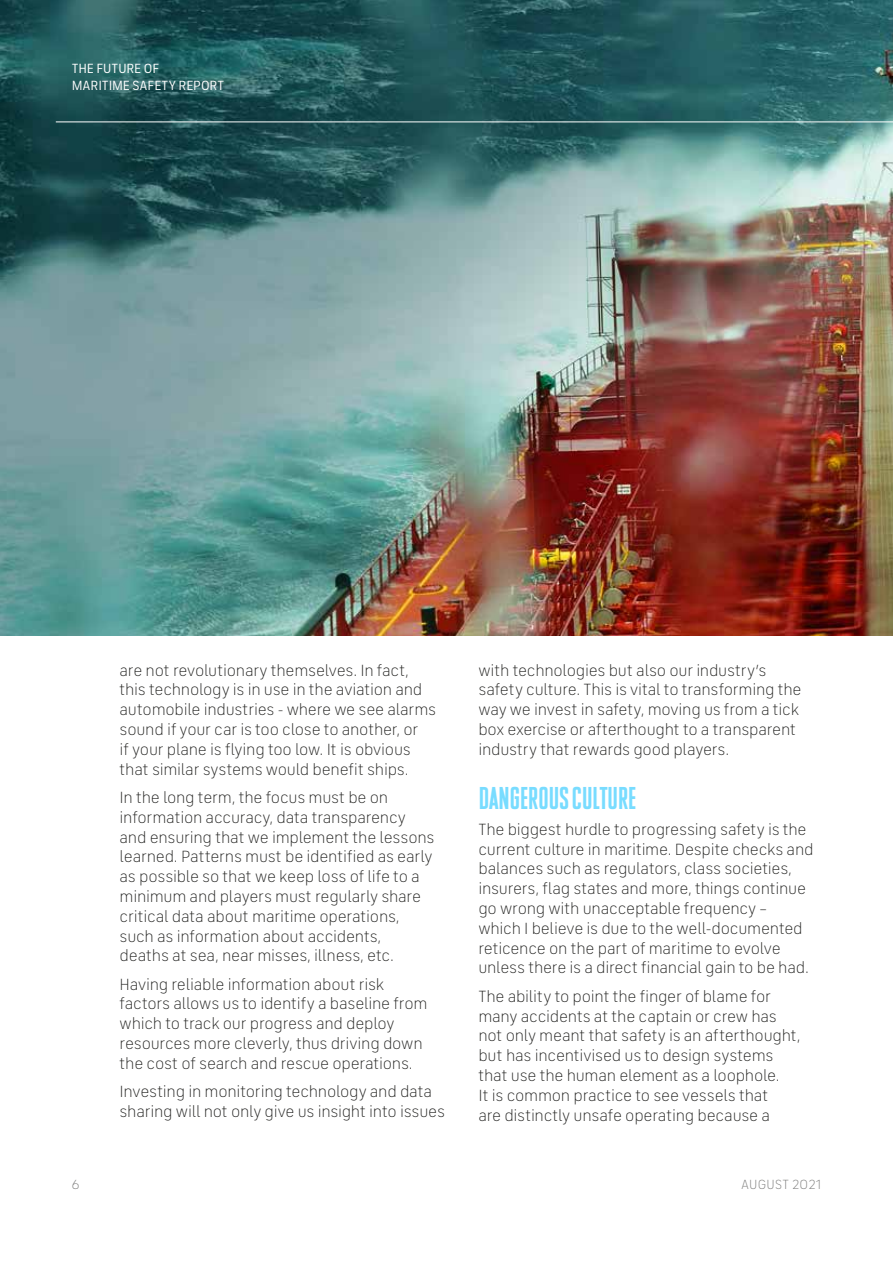
<style>
.page{position:relative;width:893px;height:1263px;background:#fff}
.page>*{position:absolute;margin:0;border:0;box-sizing:border-box;transform-origin:0 0}
.t1{font:31.5px "Inmarsat Infinite Standard";letter-spacing:-.02em;color:#78dcff}
.t2{font:300 16.5px/19.8px "FS Industrie";letter-spacing:-.015em;color:#1d1d1b}
.t3{font:13.5px/16.5px "FS Industrie";letter-spacing:-.005em;color:#fff}
.t4{font:300 13.5px "FS Industrie";letter-spacing:.02em;color:#777776}
</style>
<div class="page">
<img style="left:0;top:0;width:893px;height:635px">
<hr style="left:56px;top:121px;width:837px;height:1px;background:#fff">
<p class="t3" style="left:72px;top:61px;width:154px">THE FUTURE OF<br>MARITIME SAFETY REPORT</p>
<p class="t2" style="left:120px;top:660px;width:318px">are not revolutionary themselves. In fact, this technology is in use in the aviation and automobile industries - where we see alarms sound if your car is too close to another, or<br>if your plane is flying too low. It is obvious that similar systems would benefit ships.</p>
<p class="t2" style="left:120px;top:788px;width:316px">In the long term, the focus must be on information accuracy, data transparency and ensuring that we implement the lessons learned. Patterns must be identified as early as possible so that we keep loss of life to a minimum and players must regularly share critical data about maritime operations, such as information about accidents, deaths at sea, near misses, illness, etc.</p>
<p class="t2" style="left:120px;top:974px;width:309px">Having reliable information about risk factors allows us to identify a baseline from which to track our progress and deploy resources more cleverly, thus driving down the cost of search and rescue operations.</p>
<p class="t2" style="left:120px;top:1082px;width:327px">Investing in monitoring technology and data sharing will not only give us insight into issues</p>
<p class="t2" style="left:478px;top:660px;width:325px">with technologies but also our industry’s safety culture. This is vital to transforming the way we invest in safety, moving us from a tick box exercise or afterthought to a transparent industry that rewards good players.</p>
<h1 class="t1" style="left:478px;top:787px;width:160px">DANGEROUS CULTURE</h1>
<p class="t2" style="left:478px;top:820px;width:337px">The biggest hurdle to progressing safety is the current culture in maritime. Despite checks and balances such as regulators, class societies, insurers, flag states and more, things continue go wrong with unacceptable frequency – which I believe is due to the well-documented reticence on the part of maritime to evolve unless there is a direct financial gain to be had.</p>
<p class="t2" style="left:478px;top:986px;width:324px">The ability to point the finger of blame for many accidents at the captain or crew has not only meant that safety is an afterthought, but has incentivised us to design systems that use the human element as a loophole.<br>It is common practice to see vessels that<br>are distinctly unsafe operating because a</p>
<p class="t4" style="left:72px;top:1177px;width:9px">6</p>
<p class="t4" style="left:741px;top:1177px;width:82px">AUGUST 2021</p>
</div>
